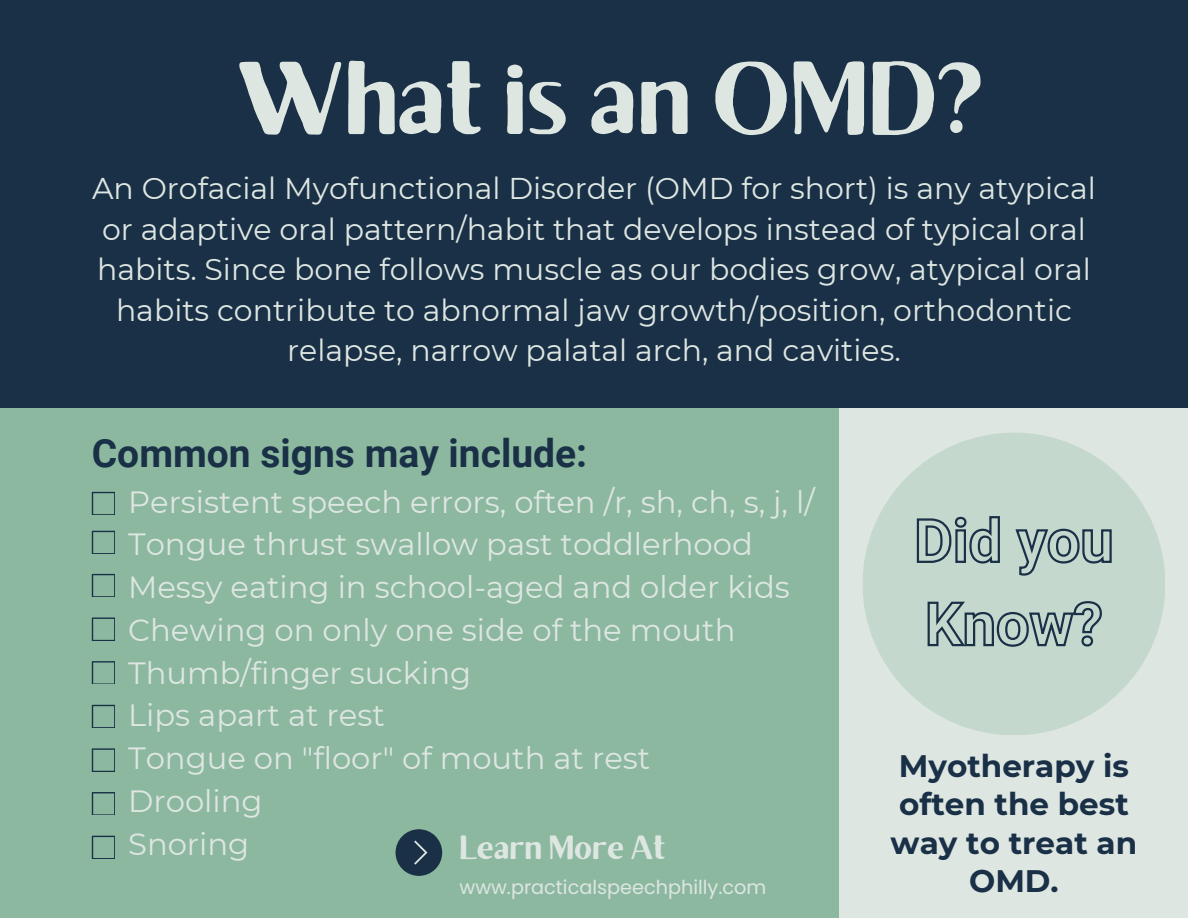
<style>
.page{position:relative;width:1188px;height:918px;background:#8cb89f}
.page>*{position:absolute;margin:0;border:0;box-sizing:border-box;transform-origin:0 0}
.t1{font:700 104.1px "Brixton Sans TC";color:#dee6e2}
.t2{font:700 39px "Roboto";color:#193046}
.t3{font:700 33.6px "Brixton Sans TC";color:#dee6e2}
.t4{font:700 30.9px/38.4px "Montserrat";color:#193046;text-align:center}
.t5{font:30.6px/42.6px "Montserrat";color:#dee6e2}
.t6{font:30px/40.5px "Montserrat";color:#dee6e2;text-align:center}
.t7{font:19.2px "Poppins";color:#dee6e2}
</style>
<div class="page">
<div style="left:0;top:0;width:1188px;height:408px;background:#193046"></div>
<div style="left:840px;top:408px;width:348px;height:510px;background:#dee6e2"></div>
<svg style="left:92px;top:492px;width:23px;height:23px"></svg>
<svg style="left:92px;top:531px;width:23px;height:22px"></svg>
<svg style="left:92px;top:574px;width:23px;height:23px"></svg>
<svg style="left:92px;top:618px;width:23px;height:22px"></svg>
<svg style="left:92px;top:661px;width:23px;height:23px"></svg>
<svg style="left:92px;top:705px;width:23px;height:22px"></svg>
<svg style="left:92px;top:748px;width:23px;height:23px"></svg>
<svg style="left:92px;top:792px;width:23px;height:23px"></svg>
<svg style="left:92px;top:836px;width:23px;height:22px"></svg>
<div style="left:396px;top:829px;width:46px;height:47px;background:#193046;border-radius:23px"></div>
<svg style="left:414px;top:841px;width:13px;height:24px"></svg>
<div style="left:863px;top:433px;width:302px;height:302px;background:#c5d8ce;border-radius:50%"></div>
<svg style="left:916px;top:516px;width:196px;height:60px"></svg>
<svg style="left:927px;top:601px;width:175px;height:46px"></svg>
<h4 class="t1" style="left:237px;top:61px;width:747px">What is an OMD?</h4>
<h3 class="t6" style="left:92px;top:168px;width:1005px">An Orofacial Myofunctional Disorder (OMD for short) is any atypical or adaptive oral pattern/habit that develops instead of typical oral habits. Since bone follows muscle as our bodies grow, atypical oral habits contribute to abnormal jaw growth/position, orthodontic relapse, narrow palatal arch, and cavities.</h3>
<p class="t2" style="left:92px;top:431px;width:497px">Common signs may include:</p>
<h1 class="t5" style="left:128px;top:480px;width:688px">Persistent speech errors, often /r, sh, ch, s, j, l/<br>Tongue thrust swallow past toddlerhood<br>Messy eating in school-aged and older kids<br>Chewing on only one side of the mouth<br>Thumb/finger sucking<br>Lips apart at rest<br>Tongue on "floor" of mouth at rest<br>Drooling<br>Snoring</h1>
<h6 class="t3" style="left:460px;top:836px;width:207px">Learn More At</h6>
<h2 class="t7" style="left:460px;top:873px;width:308px">www.practicalspeechphilly.com</h2>
<p class="t4" style="left:891px;top:747px;width:248px">Myotherapy is often the best way to treat an<br>OMD.</p>
</div>
